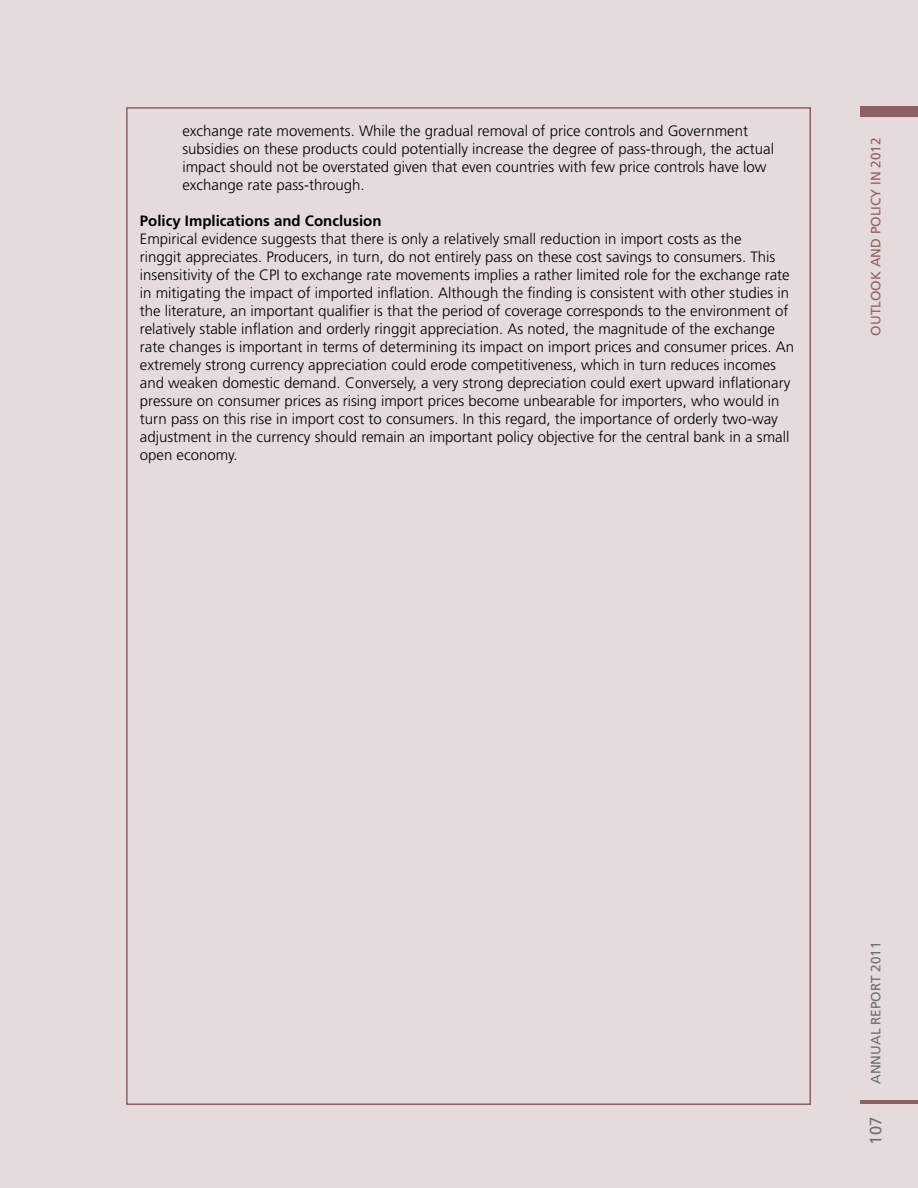
<style>
.page{position:relative;width:918px;height:1188px;background:#e5dbda}
.page>*{position:absolute;margin:0;border:0;box-sizing:border-box;transform-origin:0 0}
.t1{font:16.5px "Frutiger";color:#6d6e71}
.t2{font:300 15px/18px "Frutiger";color:#000}
.t3{font:13.5px "Frutiger";color:#8f6063}
.t4{font:13.5px "Frutiger";color:#6d6e71}
.s1{font-weight:700}
</style>
<div class="page">
<hr style="left:860px;top:1101px;width:58px;height:3px;background:#8f6063">
<div style="left:860px;top:106px;width:58px;height:11px;background:#8f6063"></div>
<p class="t2" style="left:182px;top:123px;width:593px">exchange rate movements. While the gradual removal of price controls and Government subsidies on these products could potentially increase the degree of pass-through, the actual impact should not be overstated given that even countries with few price controls have low exchange rate pass-through.</p>
<p class="t2" style="left:140px;top:213px;width:656px"><span class="s1">Policy Implications and Conclusion<br></span>Empirical evidence suggests that there is only a relatively small reduction in import costs as the<br>ringgit appreciates. Producers, in turn, do not entirely pass on these cost savings to consumers. This insensitivity of the CPI to exchange rate movements implies a rather limited role for the exchange rate in mitigating the impact of imported inflation. Although the finding is consistent with other studies in the literature, an important qualifier is that the period of coverage corresponds to the environment of relatively stable inflation and orderly ringgit appreciation. As noted, the magnitude of the exchange rate changes is important in terms of determining its impact on import prices and consumer prices. An extremely strong currency appreciation could erode competitiveness, which in turn reduces incomes and weaken domestic demand. Conversely, a very strong depreciation could exert upward inflationary pressure on consumer prices as rising import prices become unbearable for importers, who would in turn pass on this rise in import cost to consumers. In this regard, the importance of orderly two-way adjustment in the currency should remain an important policy objective for the central bank in a small open economy.</p>
<p class="t3" style="left:870px;top:336px;width:200px;rotate:-90deg">OUTLOOK AND POLICY IN 2012</p>
<p class="t4" style="left:870px;top:1084px;width:144px;rotate:-90deg">ANNUAL REPORT 2011</p>
<p class="t1" style="left:869px;top:1145px;width:29px;rotate:-90deg">107</p>
</div>
